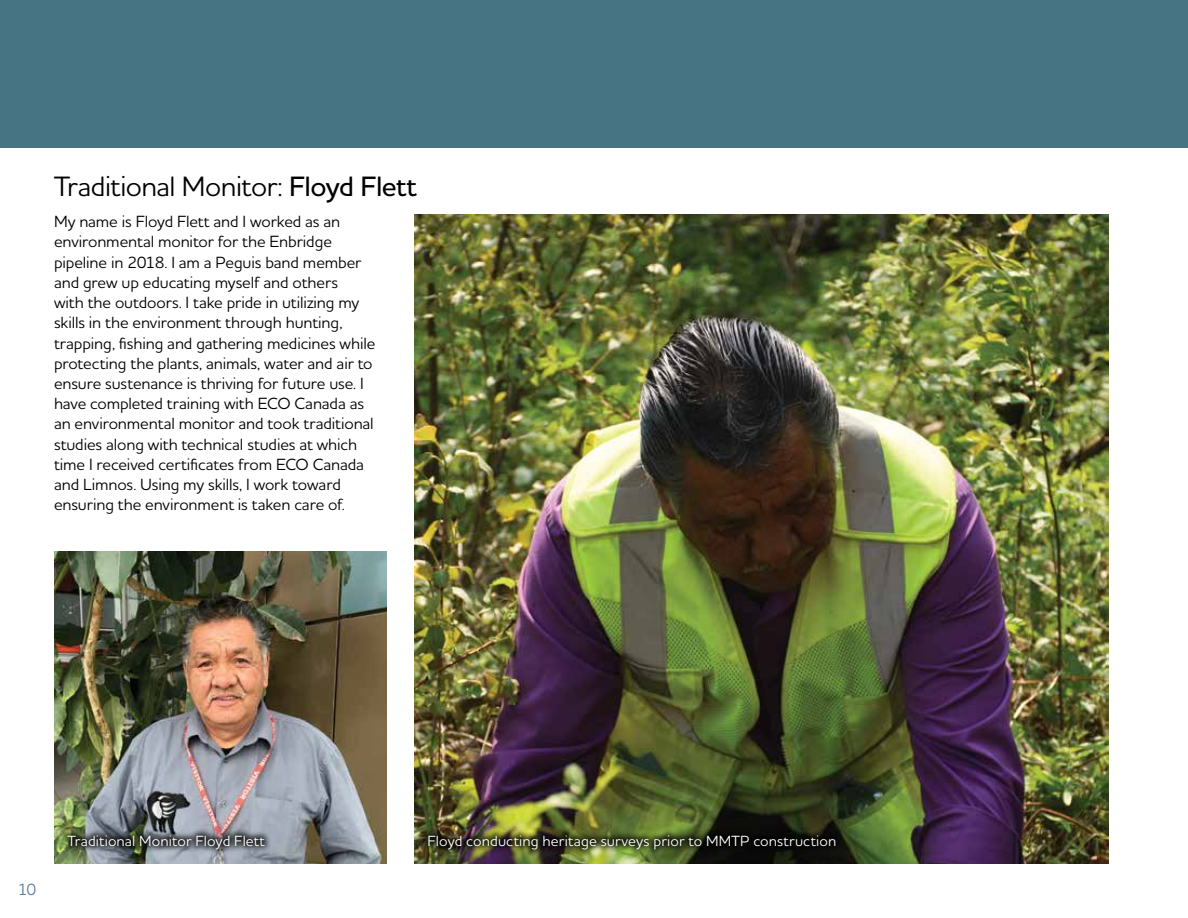
<style>
.page{position:relative;width:1188px;height:918px;background:#fff}
.page>*{position:absolute;margin:0;border:0;box-sizing:border-box;transform-origin:0 0}
.t1{font:28.5px "MH Houschka Std";letter-spacing:-.02em;color:#000}
.t2{font:16.5px/20.2px "MH Houschka Std";letter-spacing:-.01em;color:#000}
.t3{font:16.5px "MH Houschka Std";color:#5981a1}
.t4{font:15px "MH Houschka Std";letter-spacing:.005em;color:#fff}
.s1{font-weight:500}
</style>
<div class="page">
<img style="left:414px;top:214px;width:694px;height:650px">
<img style="left:54px;top:551px;width:333px;height:313px">
<div style="left:60px;top:828px;width:212px;height:28px;background:#000;opacity:.75"></div>
<div style="left:421px;top:828px;width:422px;height:28px;background:#000;opacity:.75"></div>
<div style="left:0;top:0;width:1188px;height:148px;background:#467483"></div>
<h1 class="t1" style="left:54px;top:168px;width:364px">Traditional Monitor: <span class="s1">Floyd Flett</span></h1>
<p class="t2" style="left:54px;top:211px;width:323px">My name is Floyd Flett and I worked as an environmental monitor for the Enbridge pipeline in 2018. I am a Peguis band member and grew up educating myself and others<br>with the outdoors. I take pride in utilizing my skills in the environment through hunting, trapping, fishing and gathering medicines while protecting the plants, animals, water and air to ensure sustenance is thriving for future use. I have completed training with ECO Canada as an environmental monitor and took traditional studies along with technical studies at which time I received certificates from ECO Canada and Limnos. Using my skills, I work toward ensuring the environment is taken care of.</p>
<p class="t3" style="left:18px;top:879px;width:20px">10</p>
<p class="t4" style="left:68px;top:831px;width:199px">Traditional Monitor Floyd Flett</p>
<p class="t4" style="left:428px;top:831px;width:410px">Floyd conducting heritage surveys prior to MMTP construction</p>
</div>
